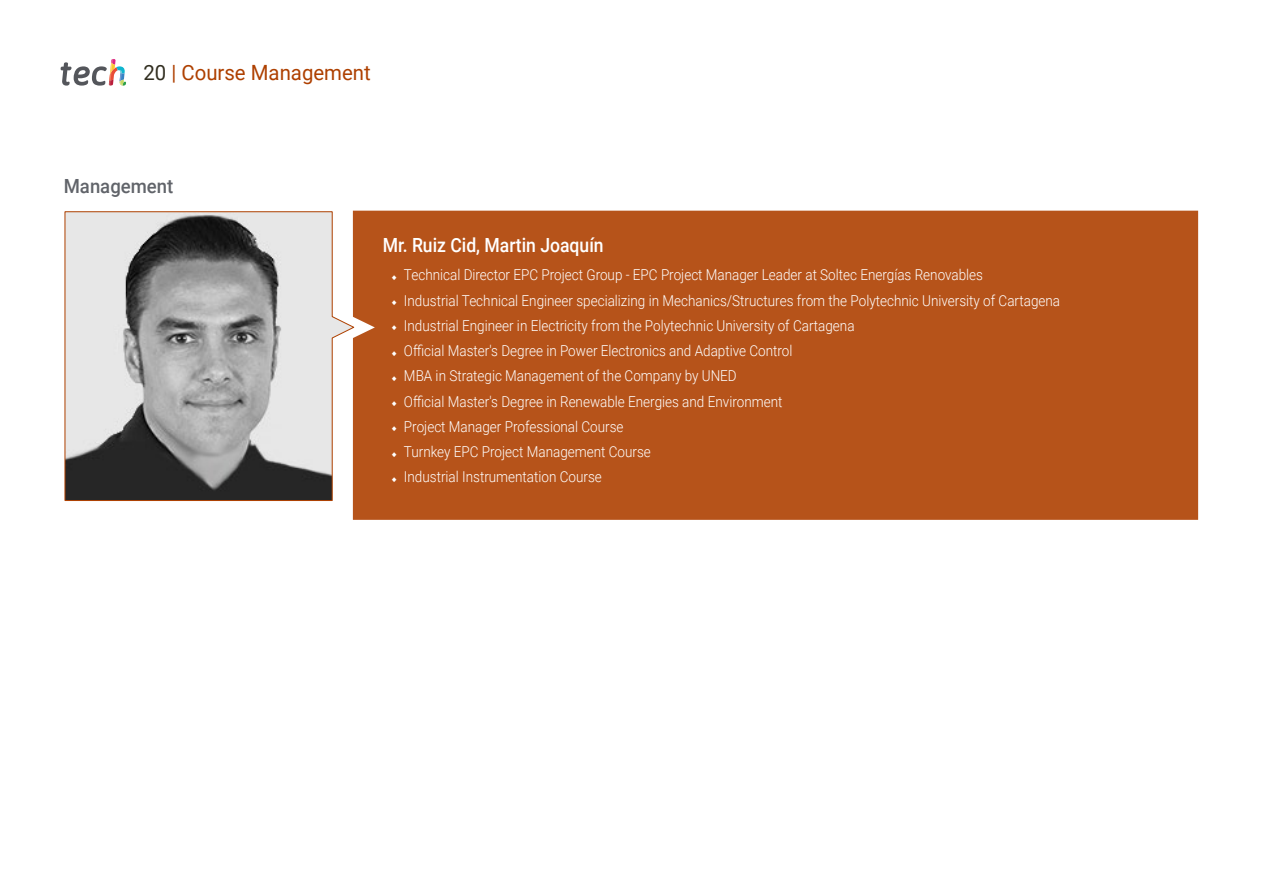
<style>
.page{position:relative;width:1263px;height:893px;background:#fff}
.page>*{position:absolute;margin:0;border:0;box-sizing:border-box;transform-origin:0 0}
.t1{font:21px "Roboto";color:#ae4000}
.t2{font:500 19.5px "Roboto";color:#fff;scale:.9 1}
.t3{font:500 19.5px "Roboto";color:#61646a;scale:.95 1}
.t4{font:300 15px/25.2px "Roboto";color:#fff;scale:.9 1}
.s1{color:#312e20}
</style>
<div class="page">
<svg style="left:61px;top:59px;width:65px;height:27px"></svg>
<div style="left:353px;top:211px;width:845px;height:309px;background:#b6531a"></div>
<svg style="left:65px;top:211px;width:290px;height:290px;background:#a9a7a6"></svg>
<svg style="left:392px;top:275px;width:5px;height:5px"></svg>
<svg style="left:392px;top:300px;width:5px;height:5px"></svg>
<svg style="left:392px;top:325px;width:5px;height:5px"></svg>
<svg style="left:392px;top:351px;width:5px;height:5px"></svg>
<svg style="left:392px;top:376px;width:5px;height:5px"></svg>
<svg style="left:392px;top:401px;width:5px;height:5px"></svg>
<svg style="left:392px;top:426px;width:5px;height:5px"></svg>
<svg style="left:392px;top:452px;width:5px;height:5px"></svg>
<svg style="left:392px;top:477px;width:5px;height:5px"></svg>
<h1 class="t1" style="left:144px;top:57px;width:229px"><span class="s1">20</span> | Course Management</h1>
<h2 class="t3" style="left:64px;top:173px;width:117px">Management</h2>
<h2 class="t2" style="left:383px;top:232px;width:247px">Mr. Ruiz Cid, Martin Joaquín</h2>
<p class="t4" style="left:404px;top:262px;width:730px">Technical Director EPC Project Group - EPC Project Manager Leader at Soltec Energías Renovables<br>Industrial Technical Engineer specializing in Mechanics/Structures from the Polytechnic University of Cartagena Industrial Engineer in Electricity from the Polytechnic University of Cartagena<br>Official Master's Degree in Power Electronics and Adaptive Control<br>MBA in Strategic Management of the Company by UNED<br>Official Master's Degree in Renewable Energies and Environment<br>Project Manager Professional Course<br>Turnkey EPC Project Management Course<br>Industrial Instrumentation Course</p>
</div>
